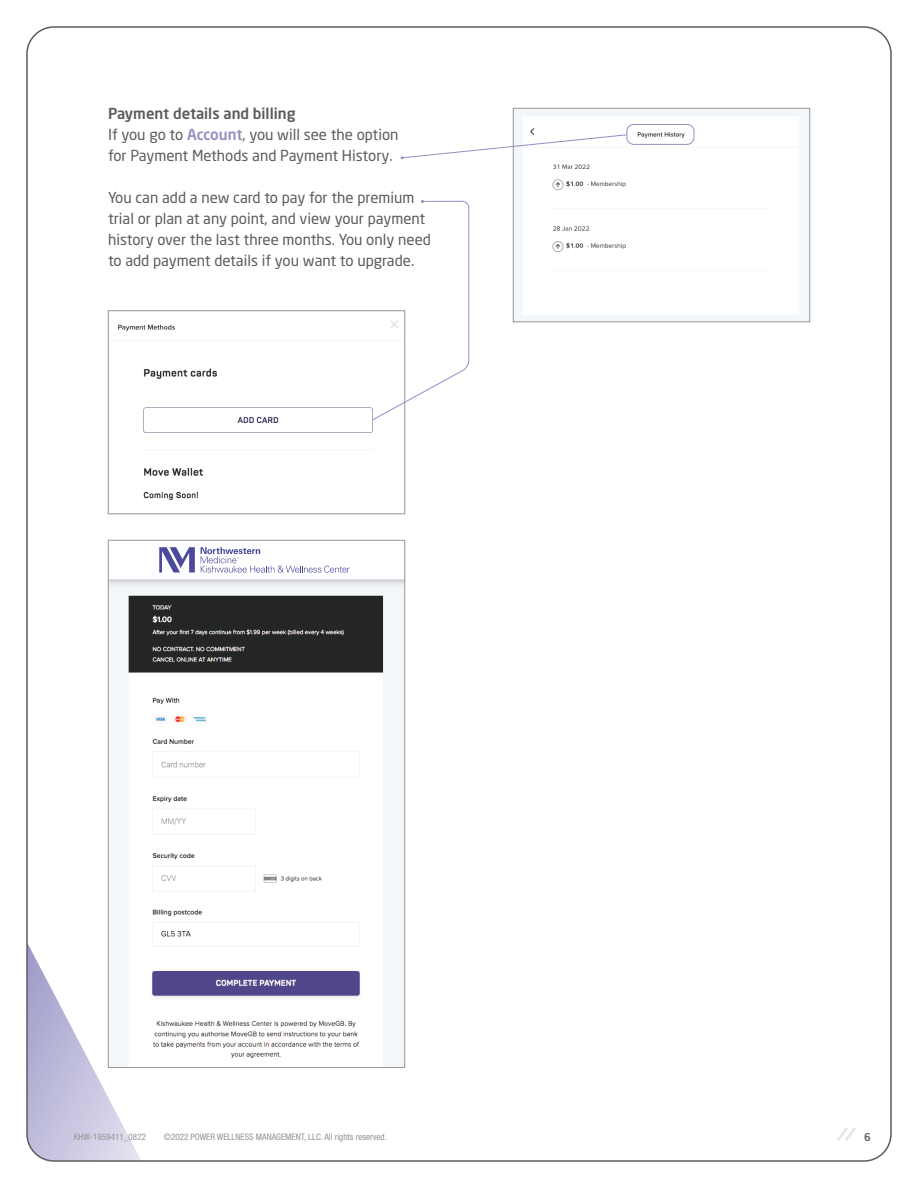
<style>
.page{position:relative;width:918px;height:1188px;background:#fff}
.page>*{position:absolute;margin:0;border:0;box-sizing:border-box;transform-origin:0 0}
.t1{font:15px/21px "Neo Sans Pro";color:#5c5c5f}
.t2{font:500 10.5px "Neo Sans Pro";color:#5c5c5f}
.t3{font:condensed 9px "Helvetica Neue";color:#939598}
.s1{font-weight:500}
.s2{font-weight:500;color:#938fc3}
</style>
<div class="page">
<svg style="left:29px;top:430px;width:120px;height:729px"></svg>
<svg style="left:837px;top:1128px;width:19px;height:13px"></svg>
<img style="left:110px;top:324px;width:263px;height:188px">
<div style="left:108px;top:311px;width:297px;height:203px;border:1px solid #939598"></div>
<img style="left:515px;top:110px;width:293px;height:210px">
<div style="left:513px;top:108px;width:297px;height:214px;border:1px solid #939598"></div>
<div style="left:627px;top:124px;width:67px;height:21px;border:1px solid #938fc3;border-radius:7px"></div>
<svg style="left:401px;top:134px;width:227px;height:25px"></svg>
<svg style="left:372px;top:200px;width:98px;height:221px"></svg>
<img style="left:110px;top:542px;width:293px;height:524px">
<div style="left:108px;top:540px;width:297px;height:528px;border:1px solid #939598"></div>
<img style="left:129px;top:596px;width:254px;height:470px">
<div style="left:157px;top:543px;width:198px;height:34px;background:#fff"></div>
<svg style="left:159px;top:547px;width:36px;height:26px"></svg>
<svg style="left:201px;top:547px;width:149px;height:26px"></svg>
<p class="t1" style="left:108px;top:103px;width:292px"><span class="s1">Payment details and billing<br></span>If you go to <span class="s2">Account</span>, you will see the option for Payment Methods and Payment History.</p>
<p class="t1" style="left:108px;top:187px;width:324px">You can add a new card to pay for the premium trial or plan at any point, and view your payment history over the last three months. You only need to add payment details if you want to upgrade.</p>
<p class="t3" style="left:74px;top:1131px;width:74px">KHW-1959411_0822</p>
<p class="t3" style="left:164px;top:1131px;width:225px">©2022 POWER WELLNESS MANAGEMENT, LLC. All rights reserved.</p>
<p class="t2" style="left:864px;top:1130px;width:8px">6</p>
</div>
